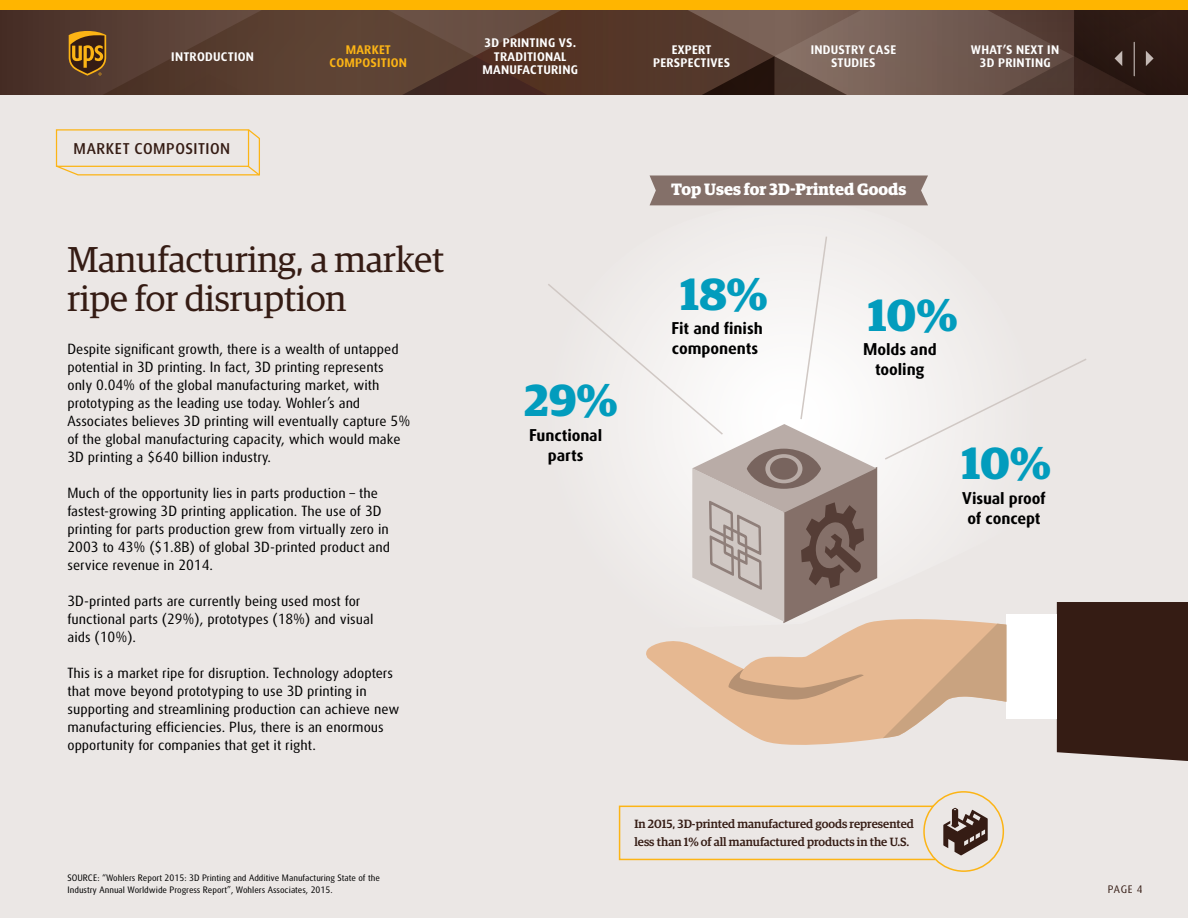
<style>
.page{position:relative;width:1188px;height:918px;background:#ebe7e5}
.page>*{position:absolute;margin:0;border:0;box-sizing:border-box;transform-origin:0 0}
.t1{font:700 45px "Guardian Egyp";letter-spacing:-.005em;color:#029cbd}
.t2{font:36px/39px "Guardian Egyp";color:#351c14}
.t3{font:700 16.5px/19.5px "UPS Sans";letter-spacing:-.005em;color:#000;text-align:center}
.t4{font:700 16.5px "Guardian Egyp";color:#fff}
.t5{font:500 15px "UPS Sans";letter-spacing:.035em;color:#351c14}
.t6{font:14.25px/18px "UPS Sans";color:#000}
.t7{font:700 12px/13.5px "UPS Sans";letter-spacing:.02em;color:#fff;text-align:center}
.t8{font:500 12px/18px "Guardian Egyp";color:#351c14}
.t9{font:700 12px/13.5px "UPS Sans";letter-spacing:.02em;color:#fcb415;text-align:center}
.t10{font:10.5px "UPS Sans";color:#351c14}
.t11{font:9px/12px "UPS Sans";color:#000}
</style>
<div class="page">
<svg style="left:55px;top:129px;width:205px;height:47px"></svg>
<svg style="left:618px;top:805px;width:319px;height:56px"></svg>
<div style="left:923px;top:791px;width:81px;height:81px;border:2px solid #fcb415;border-radius:50%"></div>
<svg style="left:943px;top:808px;width:45px;height:47px"></svg>
<svg style="left:548px;top:237px;width:640px;height:524px"></svg>
<div style="left:0;top:10px;width:25px;height:84px;background:#462d25"></div>
<div style="left:0;top:0;width:1188px;height:10px;background:#ffb500"></div>
<div style="left:650px;top:176px;width:278px;height:29px;background:#847069"></div>
<svg style="left:25px;top:10px;width:1163px;height:84px;background:#594034"></svg>
<p class="t7" style="left:483px;top:36px;width:97px">3D PRINTING VS.<br>TRADITIONAL<br>MANUFACTURING</p>
<p class="t7" style="left:171px;top:50px;width:84px">INTRODUCTION</p>
<p class="t9" style="left:330px;top:43px;width:79px">MARKET<br>COMPOSITION</p>
<p class="t7" style="left:653px;top:43px;width:79px">EXPERT<br>PERSPECTIVES</p>
<p class="t7" style="left:811px;top:43px;width:87px">INDUSTRY CASE<br>STUDIES</p>
<p class="t7" style="left:971px;top:43px;width:90px">WHAT’S NEXT IN<br>3D PRINTING</p>
<p class="t5" style="left:74px;top:140px;width:158px">MARKET COMPOSITION</p>
<h2 class="t2" style="left:68px;top:238px;width:378px">Manufacturing, a market ripe for disruption</h2>
<p class="t6" style="left:68px;top:340px;width:344px">Despite significant growth, there is a wealth of untapped potential in 3D printing. In fact, 3D printing represents only 0.04% of the global manufacturing market, with prototyping as the leading use today. Wohler’s and Associates believes 3D printing will eventually capture 5% of the global manufacturing capacity, which would make 3D printing a $640 billion industry.</p>
<p class="t6" style="left:68px;top:484px;width:324px">Much of the opportunity lies in parts production – the fastest-growing 3D printing application. The use of 3D printing for parts production grew from virtually zero in 2003 to 43% ($1.8B) of global 3D-printed product and service revenue in 2014.</p>
<p class="t6" style="left:68px;top:592px;width:307px">3D-printed parts are currently being used most for functional parts (29%), prototypes (18%) and visual aids (10%).</p>
<p class="t6" style="left:68px;top:664px;width:333px">This is a market ripe for disruption. Technology adopters that move beyond prototyping to use 3D printing in supporting and streamlining production can achieve new manufacturing efficiencies. Plus, there is an enormous opportunity for companies that get it right.</p>
<h1 class="t1" style="left:524px;top:366px;width:95px">29%</h1>
<p class="t3" style="left:529px;top:426px;width:75px">Functional parts</p>
<p class="t4" style="left:671px;top:177px;width:237px">Top Uses for 3D-Printed Goods</p>
<h1 class="t1" style="left:680px;top:260px;width:89px">18%</h1>
<p class="t3" style="left:672px;top:318px;width:93px;text-align:left">Fit and finish components</p>
<h1 class="t1" style="left:868px;top:281px;width:91px">10%</h1>
<p class="t3" style="left:863px;top:339px;width:75px">Molds and tooling</p>
<h1 class="t1" style="left:961px;top:429px;width:91px">10%</h1>
<p class="t3" style="left:962px;top:489px;width:85px">Visual proof of concept</p>
<p class="t8" style="left:634px;top:814px;width:281px">In 2015, 3D-printed manufactured goods represented less than 1% of all manufactured products in the U.S.</p>
<p class="t11" style="left:68px;top:872px;width:314px">SOURCE: “Wohlers Report 2015: 3D Printing and Additive Manufacturing State of the<br>Industry Annual Worldwide Progress Report”, Wohlers Associates, 2015.</p>
<p class="t10" style="left:1108px;top:883px;width:36px">PAGE 4</p>
</div>
